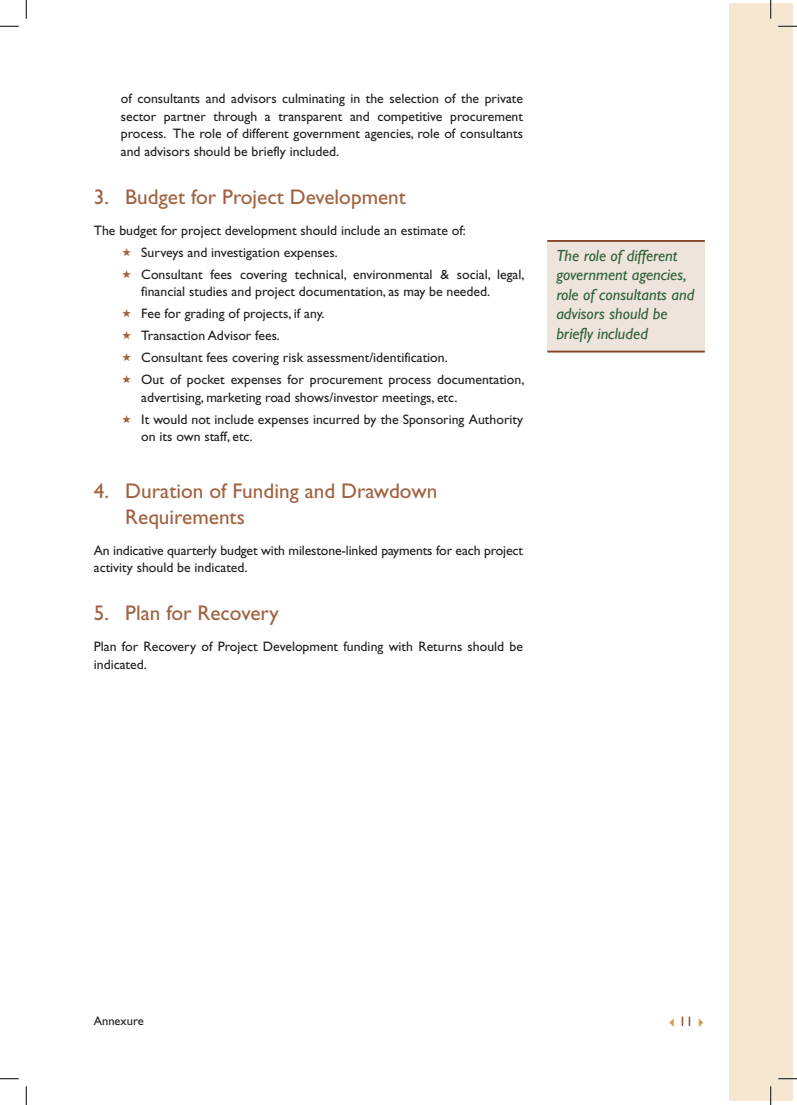
<style>
.page{position:relative;width:797px;height:1105px;background:#fff}
.page>*{position:absolute;margin:0;border:0;box-sizing:border-box;transform-origin:0 0}
.t1{font:21.25px/25.5px "Gill Sans";color:#a0613f}
.t2{font:italic 16.25px/19.5px "Gill Sans";color:#2e6237}
.t3{font:13.75px/22px "Gill Sans";color:#231f20}
.t4{font:13.75px "Gill Sans";color:#864426}
.t5{font:12.5px "Gill Sans";color:#231f20}
.s1{color:#d29f44}
</style>
<div class="page">
<div style="left:729px;top:4px;width:64px;height:1097px;background:#f5e7d0"></div>
<div style="left:547px;top:240px;width:158px;height:111px;background:#eee4dc"></div>
<hr style="left:547px;top:240px;width:157px;height:2px;background:#864426">
<hr style="left:547px;top:351px;width:157px;height:1px;background:#864426">
<svg style="left:0;top:25px;width:19px;height:2px"></svg>
<svg style="left:778px;top:25px;width:19px;height:2px"></svg>
<svg style="left:0;top:1078px;width:19px;height:1px"></svg>
<svg style="left:778px;top:1078px;width:19px;height:1px"></svg>
<svg style="left:25px;top:0;width:2px;height:19px"></svg>
<svg style="left:25px;top:1086px;width:2px;height:19px"></svg>
<svg style="left:770px;top:0;width:1px;height:19px"></svg>
<svg style="left:770px;top:1086px;width:1px;height:19px"></svg>
<p class="t3" style="left:121px;top:90px;width:404px;line-height:17.5px;text-align:justify">of consultants and advisors culminating in the selection of the private sector partner through a transparent and competitive procurement process. The role of different government agencies, role of consultants and advisors should be briefly included.</p>
<h1 class="t1" style="left:94px;top:184px;width:314px">3. Budget for Project Development</h1>
<p class="t3" style="left:141px;top:219px;width:384px;text-indent:-48px">The budget for project development should include an estimate of:<br>Surveys and investigation expenses.<br>Consultant fees covering technical, environmental &amp; social, legal,</p>
<p class="t3" style="left:141px;top:281px;width:384px">financial studies and project documentation, as may be needed.<br>Fee for grading of projects, if any.<br>Transaction Advisor fees.<br>Consultant fees covering risk assessment/identification.<br>Out of pocket expenses for procurement process documentation,</p>
<p class="t3" style="left:141px;top:386px;width:383px">advertising, marketing road shows/investor meetings, etc.<br>It would not include expenses incurred by the Sponsoring Authority</p>
<p class="t3" style="left:141px;top:426px;width:113px">on its own staff, etc.</p>
<h1 class="t1" style="left:125px;top:478px;width:313px;text-indent:-31px">4. Duration of Funding and Drawdown<br>Requirements</h1>
<p class="t3" style="left:94px;top:541px;width:431px;line-height:17.5px">An indicative quarterly budget with milestone-linked payments for each project activity should be indicated.</p>
<h1 class="t1" style="left:94px;top:600px;width:187px">5. Plan for Recovery</h1>
<p class="t3" style="left:94px;top:638px;width:431px;line-height:17.5px">Plan for Recovery of Project Development funding with Returns should be indicated.</p>
<p class="t2" style="left:556px;top:245px;width:140px">The role of different government agencies, role of consultants and advisors should be briefly included</p>
<p class="t5" style="left:94px;top:1014px;width:52px">Annexure</p>
<p class="t4" style="left:666px;top:1013px;width:43px"><span class="s1">✓</span>11<span class="s1">✔</span></p>
</div>
